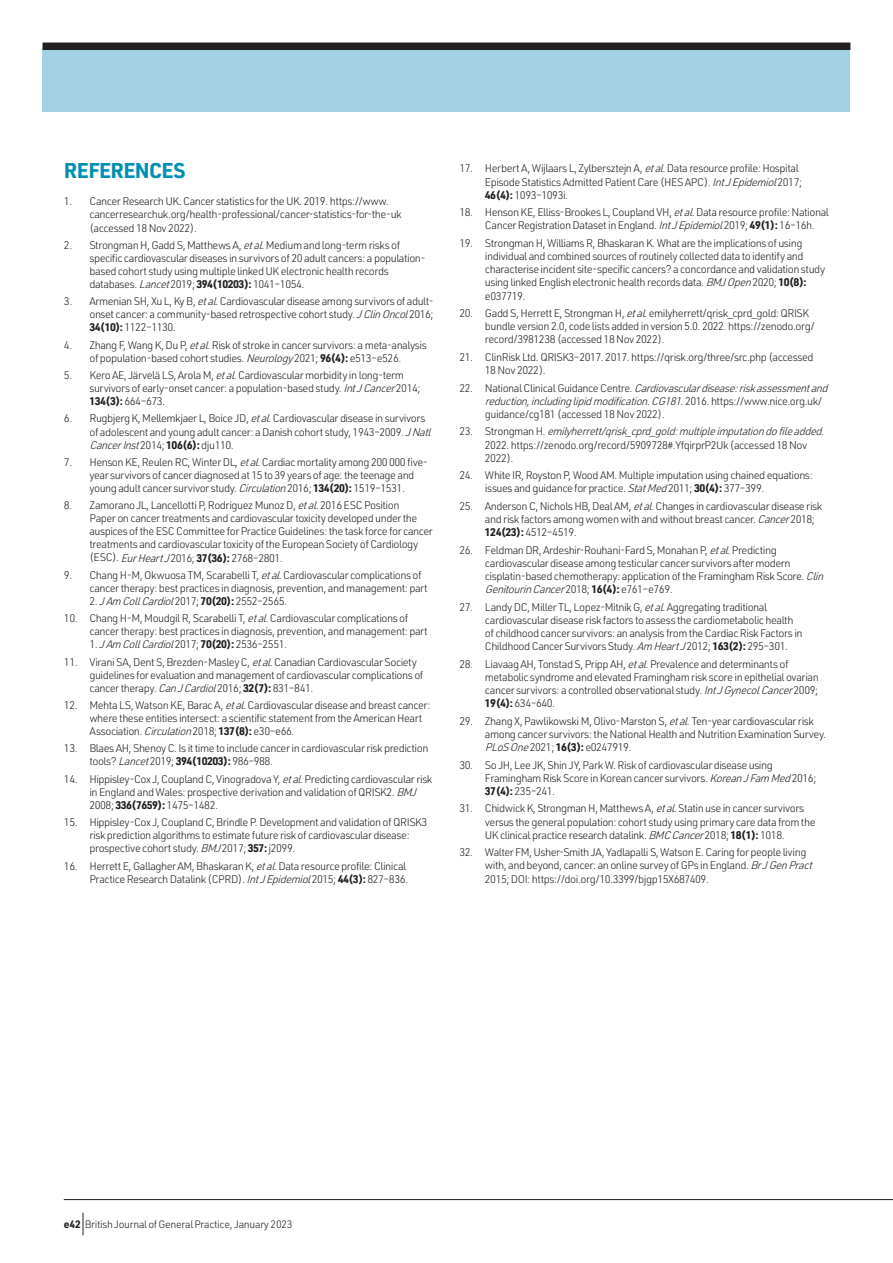
<style>
.page{position:relative;width:893px;height:1263px;background:#fff}
.page>*{position:absolute;margin:0;border:0;box-sizing:border-box;transform-origin:0 0}
.t1{font:700 21px "URWDIN";letter-spacing:-.035em;color:#008fb3}
.t2{font:300 10.8px/13.2px "URWDIN";letter-spacing:-.045em;color:#231f20}
.t3{font:300 10.5px "URWDIN";letter-spacing:-.025em;color:#231f20}
.s1{font-style:italic}
.s2{font-weight:700}
</style>
<div class="page">
<div style="left:43px;top:48px;width:807px;height:64px;background:#a2d2e3"></div>
<div style="left:43px;top:43px;width:807px;height:7px;background:#231f20"></div>
<hr style="left:64px;top:1199px;width:829px;height:1px;background:#231f20">
<svg style="left:83px;top:1213px;width:1px;height:22px"></svg>
<h1 class="t1" style="left:64px;top:156px;width:123px">REFERENCES</h1>
<p class="t2" style="left:89px;top:195px;width:314px;text-indent:-26px">1. Cancer Research UK. Cancer statistics for the UK. 2019. https://www. cancerresearchuk.org/health-professional/cancer-statistics-for-the-uk (accessed 18 Nov 2022).</p>
<p class="t2" style="left:89px;top:238px;width:338px;text-indent:-26px">2. Strongman H, Gadd S, Matthews A, <span class="s1">etal</span>. Medium and long-term risks of specific cardiovascular diseases in survivors of 20 adult cancers: a population&shy;based cohort study using multiple linked UK electronic health records databases. <span class="s1">Lancet</span>2019; <span class="s2">394(10203):</span> 1041–1054.</p>
<p class="t2" style="left:89px;top:295px;width:346px;text-align:justify;text-indent:-26px">3. Armenian SH, Xu L, Ky B, <span class="s1">etal</span>. Cardiovascular disease among survivors of adult&shy;onset cancer: a community-based retrospective cohort study. <span class="s1">JClinOncol</span>2016; <span class="s2">34(10):</span> 1122–1130.</p>
<p class="t2" style="left:64px;top:338px;width:364px;text-align:center">4. Zhang F, Wang K, Du P, <span class="s1">etal</span>. Risk of stroke in cancer survivors: a meta-analysis of population-based cohort studies. <span class="s1">Neurology</span>2021; <span class="s2">96(4):</span> e513–e526.</p>
<p class="t2" style="left:89px;top:368px;width:332px;text-indent:-26px">5. Kero AE, Järvelä LS, Arola M, <span class="s1">etal</span>. Cardiovascular morbidity in long-term survivors of early-onset cancer: a population-based study. <span class="s1">IntJCancer</span>2014;<br><span class="s2">134(3):</span> 664–673.</p>
<p class="t2" style="left:89px;top:412px;width:346px;text-indent:-26px">6. Rugbjerg K, Mellemkjaer L, Boice JD, <span class="s1">etal</span>. Cardiovascular disease in survivors of adolescent and young adult cancer: a Danish cohort study, 1943–2009. <span class="s1">JNatl<br>CancerInst</span>2014; <span class="s2">106(6):</span> dju110.</p>
<p class="t2" style="left:89px;top:455px;width:340px;text-indent:-26px">7. Henson KE, Reulen RC, Winter DL, <span class="s1">etal</span>. Cardiac mortality among 200 000 five&shy;year survivors of cancer diagnosed at 15 to 39 years of age: the teenage and young adult cancer survivor study. <span class="s1">Circulation</span>2016; <span class="s2">134(20):</span> 1519–1531.</p>
<p class="t2" style="left:89px;top:499px;width:345px;text-indent:-26px">8. Zamorano JL, Lancellotti P, Rodriguez Munoz D, <span class="s1">etal</span>. 2016 ESC Position<br>Paper on cancer treatments and cardiovascular toxicity developed under the auspices of the ESC Committee for Practice Guidelines: the task force for cancer treatments and cardiovascular toxicity of the European Society of Cardiology (ESC). <span class="s1">EurHeartJ</span>2016; <span class="s2">37(36):</span> 2768–2801.</p>
<p class="t2" style="left:89px;top:568px;width:340px;text-indent:-26px">9. Chang H-M, Okwuosa TM, Scarabelli T, <span class="s1">etal</span>. Cardiovascular complications of cancer therapy: best practices in diagnosis, prevention, and management: part</p>
<p class="t2" style="left:89px;top:594px;width:199px">2. <span class="s1">JAm CollCardiol</span>2017; <span class="s2">70(20):</span> 2552–2565.</p>
<p class="t2" style="left:89px;top:611px;width:340px;text-indent:-26px">10. Chang H-M, Moudgil R, Scarabelli T, <span class="s1">etal</span>. Cardiovascular complications of cancer therapy: best practices in diagnosis, prevention, and management: part</p>
<p class="t2" style="left:89px;top:637px;width:199px">1. <span class="s1">JAm CollCardiol</span>2017; <span class="s2">70(20):</span> 2536–2551.</p>
<p class="t2" style="left:89px;top:655px;width:335px;text-indent:-26px">11. Virani SA, Dent S, Brezden-Masley C, <span class="s1">etal</span>. Canadian Cardiovascular Society guidelines for evaluation and management of cardiovascular complications of cancer therapy. <span class="s1">CanJCardiol</span>2016; <span class="s2">32(7):</span> 831–841.</p>
<p class="t2" style="left:89px;top:698px;width:342px;text-indent:-26px">12. Mehta LS, Watson KE, Barac A, <span class="s1">etal</span>. Cardiovascular disease and breast cancer: where these entities intersect: a scientific statement from the American Heart<br>Association. <span class="s1">Circulation</span>2018; <span class="s2">137(8):</span> e30–e66.</p>
<p class="t2" style="left:89px;top:742px;width:340px;text-indent:-26px">13. Blaes AH, Shenoy C. Is it time to include cancer in cardiovascular risk prediction tools? <span class="s1">Lancet</span>2019; <span class="s2">394(10203):</span> 986–988.</p>
<p class="t2" style="left:89px;top:772px;width:344px;text-indent:-26px">14. Hippisley-Cox J, Coupland C, Vinogradova Y, <span class="s1">etal</span>. Predicting cardiovascular risk in England and Wales: prospective derivation and validation of QRISK2. <span class="s1">BMJ<br></span>2008; <span class="s2">336(7659):</span> 1475–1482.</p>
<p class="t2" style="left:89px;top:815px;width:339px;text-indent:-26px">15. Hippisley-Cox J, Coupland C, Brindle P. Development and validation of QRISK3 risk prediction algorithms to estimate future risk of cardiovascular disease: prospective cohort study. <span class="s1">BMJ</span>2017; <span class="s2">357:</span> j2099.</p>
<p class="t2" style="left:64px;top:859px;width:346px;text-align:right">16. Herrett E, Gallagher AM, Bhaskaran K, <span class="s1">etal</span>. Data resource profile: Clinical<br>Practice Research Datalink (CPRD). <span class="s1">IntJEpidemiol</span>2015; <span class="s2">44(3):</span> 827–836.</p>
<p class="t2" style="left:485px;top:162px;width:319px;text-indent:-26px">17. Herbert A, Wijlaars L, Zylbersztejn A, <span class="s1">etal</span>. Data resource profile: Hospital<br>Episode Statistics Admitted Patient Care (HES APC). <span class="s1">IntJEpidemiol</span>2017;<br><span class="s2">46(4):</span> 1093–1093i.</p>
<p class="t2" style="left:485px;top:205px;width:345px;text-indent:-26px">18. Henson KE, Elliss-Brookes L, Coupland VH, <span class="s1">etal</span>. Data resource profile: National<br>Cancer Registration Dataset in England. <span class="s1">IntJEpidemiol</span>2019; <span class="s2">49(1):</span> 16–16h.</p>
<p class="t2" style="left:485px;top:236px;width:342px;text-indent:-26px">19. Strongman H, Williams R, Bhaskaran K. What are the implications of using individual and combined sources of routinely collected data to identify and characterise incident site-specific cancers? a concordance and validation study using linked English electronic health records data. <span class="s1">BMJOpen</span>2020; <span class="s2">10(8): </span>e037719.</p>
<p class="t2" style="left:485px;top:306px;width:331px;text-indent:-26px">20. Gadd S, Herrett E, Strongman H, <span class="s1">etal</span>. emilyherrett/qrisk_cprd_gold: QRISK bundle version 2.0, code lists added in version 5.0. 2022. https://zenodo.org/ record/3981238 (accessed 18 Nov 2022).</p>
<p class="t2" style="left:485px;top:350px;width:330px;text-indent:-26px">21. ClinRisk Ltd. QRISK3–2017. 2017. https://qrisk.org/three/src.php (accessed<br>18 Nov 2022).</p>
<p class="t2" style="left:485px;top:381px;width:348px;text-indent:-26px">2 2 . N a t i o n a l C l i n i c a l G u i d a n c e C e n t r e . <span class="s1">Cardiovasculardisease:riskassessmentand reduction,includinglipidmodification.CG181</span>. 2 0 1 6 . h t t p s : / / w w w . n i c e . o r g . u k / guidance/cg181 (accessed 18 Nov 2022).</p>
<p class="t2" style="left:485px;top:425px;width:342px;text-indent:-26px">2 3 . S t r o n g m a n H . <span class="s1">emilyherrett/qrisk_ cprd_gold:multipleimputationdofileadded</span>.<br>2022. https://zenodo.org/record/5909728#.YfqirprP2Uk (accessed 18 Nov<br>2022).</p>
<p class="t2" style="left:485px;top:468px;width:329px;text-indent:-26px">24. White IR, Royston P, Wood AM. Multiple imputation using chained equations: issues and guidance for practice. <span class="s1">StatMed</span>2011; <span class="s2">30(4):</span> 377–399.</p>
<p class="t2" style="left:485px;top:499px;width:339px;text-indent:-26px">25. Anderson C, Nichols HB, Deal AM, <span class="s1">etal</span>. Changes in cardiovascular disease risk and risk factors among women with and without breast cancer. <span class="s1">Cancer</span>2018;<br><span class="s2">124(23):</span> 4512–4519.</p>
<p class="t2" style="left:485px;top:543px;width:343px;text-indent:-26px">26. Feldman DR, Ardeshir-Rouhani-Fard S, Monahan P, <span class="s1">etal</span>. Predicting cardiovascular disease among testicular cancer survivors after modern cisplatin-based chemotherapy: application of the Framingham Risk Score. <span class="s1">Clin GenitourinCancer</span>2018; <span class="s2">16(4):</span> e761–e769.</p>
<p class="t2" style="left:485px;top:600px;width:319px;text-indent:-26px">27. Landy DC, Miller TL, Lopez-Mitnik G, <span class="s1">etal</span>. Aggregating traditional cardiovascular disease risk factors to assess the cardiometabolic health of childhood cancer survivors: an analysis from the Cardiac Risk Factors in Childhood Cancer Survivors Study. <span class="s1">Am HeartJ</span>2012; <span class="s2">163(2):</span> 295–301.</p>
<p class="t2" style="left:485px;top:657px;width:335px;text-indent:-26px">28. Liavaag AH, Tonstad S, Pripp AH, <span class="s1">etal</span>. Prevalence and determinants of metabolic syndrome and elevated Framingham risk score in epithelial ovarian cancer survivors: a controlled observational study. <span class="s1">IntJGynecolCancer</span>2009; <span class="s2">19(4):</span> 634–640.</p>
<p class="t2" style="left:485px;top:714px;width:343px;text-indent:-26px">29. Zhang X, Pawlikowski M, Olivo-Marston S, <span class="s1">etal</span>. Ten-year cardiovascular risk among cancer survivors: the National Health and Nutrition Examination Survey.<br><span class="s1">PLoSOne</span>2021; <span class="s2">16(3):</span> e0247919.</p>
<p class="t2" style="left:485px;top:758px;width:333px;text-indent:-26px">30. So JH, Lee JK, Shin JY, Park W. Risk of cardiovascular disease using<br>Framingham Risk Score in Korean cancer survivors. <span class="s1">KoreanJFam Med</span>2016;<br><span class="s2">37(4):</span> 235–241.</p>
<p class="t2" style="left:485px;top:802px;width:332px;text-indent:-26px">31. Chidwick K, Strongman H, Matthews A, <span class="s1">etal</span>. Statin use in cancer survivors versus the general population: cohort study using primary care data from the<br>UK clinical practice research datalink. <span class="s1">BMCCancer</span>2018; <span class="s2">18(1):</span> 1018.</p>
<p class="t2" style="left:485px;top:845px;width:332px;text-indent:-26px">32. Walter FM, Usher-Smith JA, Yadlapalli S, Watson E. Caring for people living with, and beyond, cancer: an online survey of GPs in England. <span class="s1">BrJGenPract<br></span>2015; DOI: https://doi.org/10.3399/bjgp15X687409.</p>
<p class="t3" style="left:64px;top:1217px;width:230px"><span class="s2">e42</span> BritishJournalofGeneralPractice, January 2023</p>
</div>
